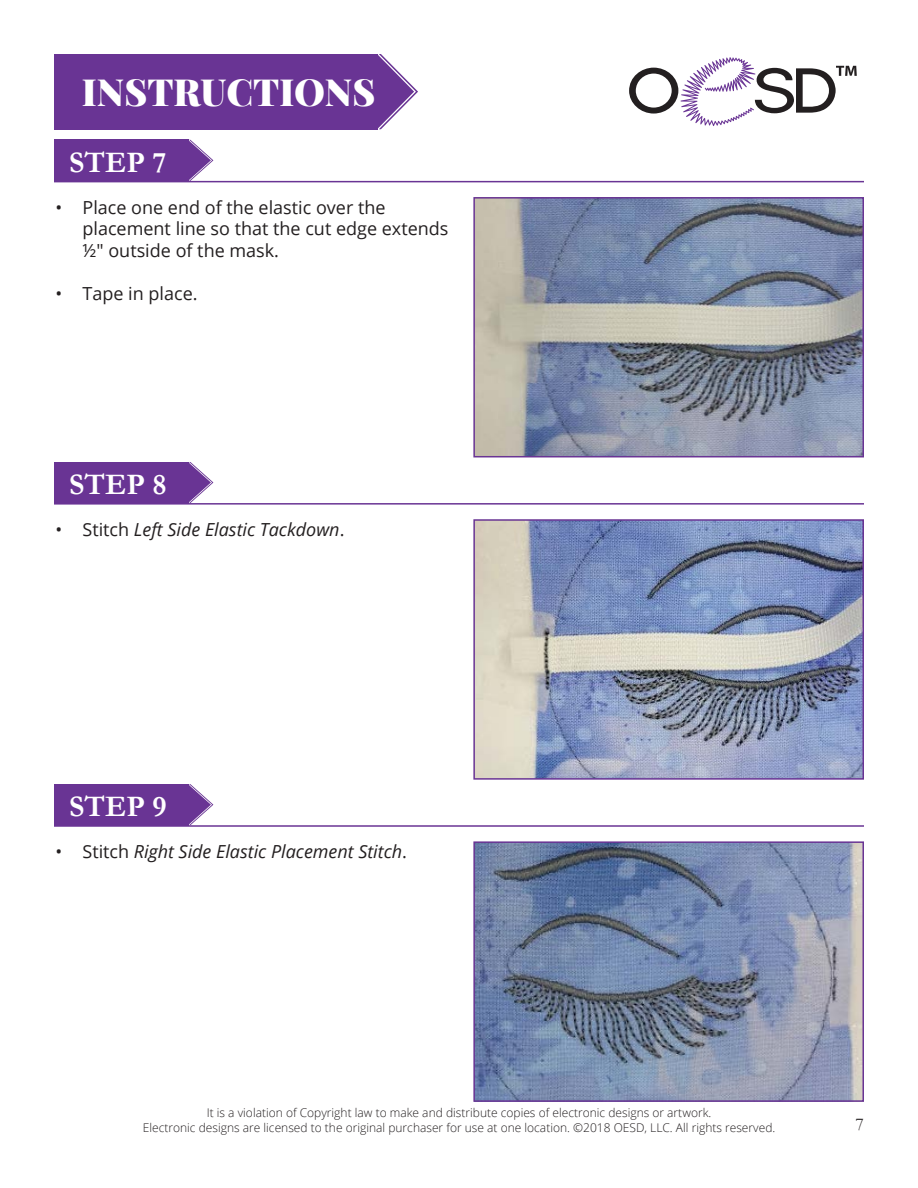
<style>
.page{position:relative;width:918px;height:1188px;background:#fff}
.page>*{position:absolute;margin:0;border:0;box-sizing:border-box;transform-origin:0 0}
.t1{font:900 37.5px "Playfair Display";color:#fff}
.t2{font:700 30px "Garamond";color:#fff}
.t3{font:18px/21.6px "Open Sans";color:#231f20}
.t4{font:italic 18px "Open Sans";color:#231f20}
.t5{font:18px "Garamond";color:#231f20}
.t6{font:300 12px/14.4px "Open Sans";color:#231f20;text-align:center}
.s1{font-style:normal}
</style>
<div class="page">
<svg style="left:629px;top:57px;width:228px;height:69px"></svg>
<div style="left:54px;top:54px;width:323px;height:75px;background:#693494"></div>
<svg style="left:377px;top:54px;width:41px;height:75px"></svg>
<hr style="left:54px;top:181px;width:810px;height:1px;background:#693494">
<hr style="left:54px;top:503px;width:810px;height:2px;background:#693494">
<hr style="left:54px;top:825px;width:810px;height:2px;background:#693494">
<img style="left:476px;top:844px;width:385px;height:255px">
<div style="left:473px;top:841px;width:391px;height:261px;border:2px solid #693494"></div>
<img style="left:476px;top:522px;width:385px;height:255px">
<div style="left:473px;top:519px;width:391px;height:261px;border:2px solid #693494"></div>
<img style="left:476px;top:200px;width:385px;height:254px">
<div style="left:473px;top:197px;width:391px;height:260px;border:2px solid #693494"></div>
<div style="left:54px;top:784px;width:134px;height:41px;background:#693494"></div>
<svg style="left:188px;top:784px;width:25px;height:41px"></svg>
<div style="left:54px;top:462px;width:134px;height:41px;background:#693494"></div>
<svg style="left:188px;top:462px;width:25px;height:41px"></svg>
<div style="left:54px;top:140px;width:134px;height:41px;background:#693494"></div>
<svg style="left:188px;top:140px;width:25px;height:41px"></svg>
<h1 class="t1" style="left:82px;top:68px;width:295px">INSTRUCTIONS</h1>
<p class="t2" style="left:69px;top:142px;width:99px">STEP 7</p>
<p class="t3" style="left:82px;top:196px;width:367px;text-indent:-27px">• Place one end of the elastic over the placement line so that the cut edge extends ½" outside of the mask.</p>
<p class="t3" style="left:56px;top:282px;width:144px">• Tape in place.</p>
<p class="t2" style="left:69px;top:464px;width:99px">STEP 8</p>
<p class="t4" style="left:56px;top:517px;width:290px"><span class="s1">• Stitch</span> Left Side Elastic Tackdown<span class="s1">.</span></p>
<p class="t2" style="left:69px;top:786px;width:99px">STEP 9</p>
<p class="t4" style="left:56px;top:839px;width:353px"><span class="s1">• Stitch</span> Right Side Elastic Placement Stitch<span class="s1">.</span></p>
<p class="t6" style="left:143px;top:1105px;width:634px">It is a violation of Copyright law to make and distribute copies of electronic designs or artwork.<br>Electronic designs are licensed to the original purchaser for use at one location. ©2018 OESD, LLC. All rights reserved.</p>
<h3 class="t5" style="left:856px;top:1112px;width:10px">7</h3>
</div>
